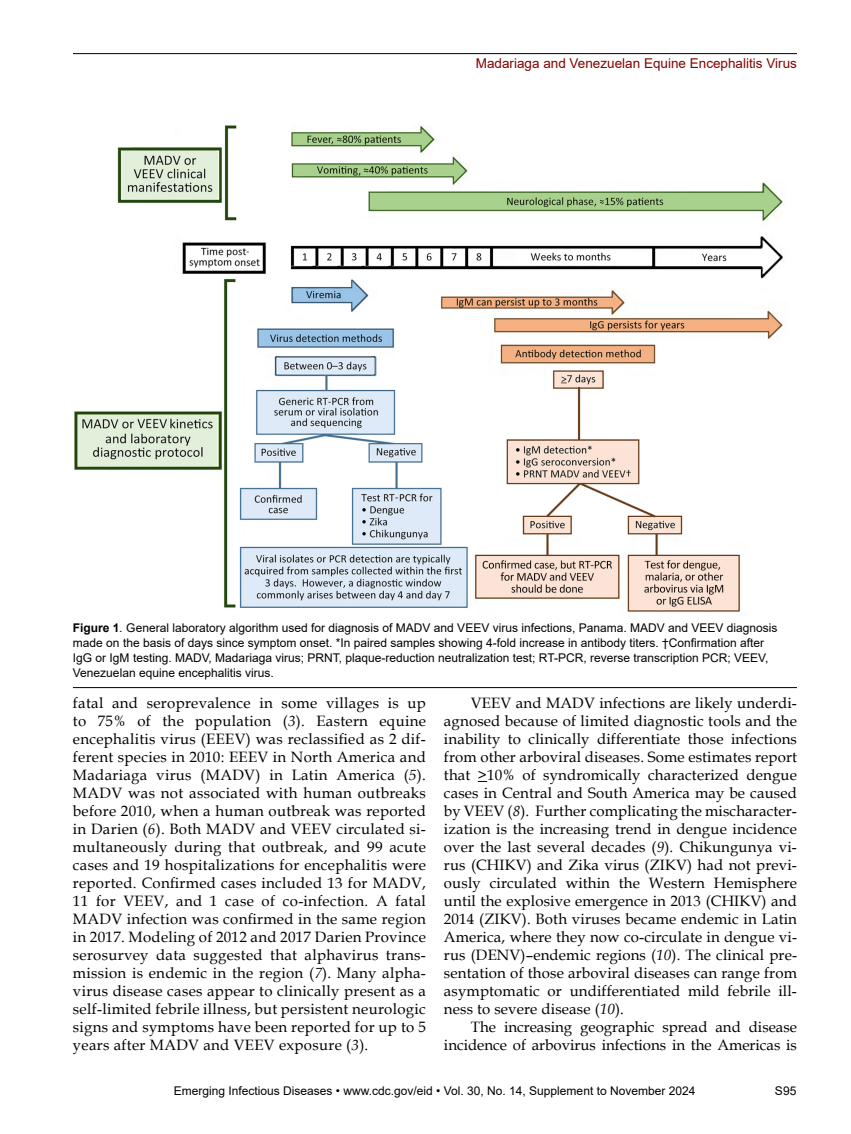
<style>
.page{position:relative;width:851px;height:1134px;background:#fff}
.page>*{position:absolute;margin:0;border:0;box-sizing:border-box;transform-origin:0 0}
.t1{font:15px/18px "Book Antiqua";letter-spacing:.01em;color:#000;text-align:justify}
.t2{font:13.5px "Arial";color:#820200}
.t3{font:12px/15px "Arial";color:#000}
.s1{font-weight:700}
.s2{font-style:italic}
</style>
<div class="page">
<hr style="left:73px;top:53px;width:723px;height:1px;background:#000">
<img style="left:74px;top:125px;width:710px;height:491px">
<hr style="left:73px;top:687px;width:723px;height:1px;background:#000">
<p class="t2" style="left:476px;top:54px;width:322px">Madariaga and Venezuelan Equine Encephalitis Virus</p>
<p class="t3" style="left:73px;top:620px;width:706px"><span class="s1">Figure 1</span><span class="s2">.</span> General laboratory algorithm used for diagnosis of MADV and VEEV virus infections, Panama. MADV and VEEV diagnosis made on the basis of days since symptom onset. *In paired samples showing 4-fold increase in antibody titers. †Confirmation after IgG or IgM testing. MADV, Madariaga virus; PRNT, plaque-reduction neutralization test; RT-PCR, reverse transcription PCR; VEEV, Venezuelan equine encephalitis virus.</p>
<p class="t1" style="left:73px;top:693px;width:354px">fatal and seroprevalence in some villages is up to 75% of the population (<span class="s2">3</span>). Eastern equine encephalitis virus (EEEV) was reclassified as 2 dif&shy;ferent species in 2010: EEEV in North America and Madariaga virus (MADV) in Latin America (<span class="s2">5</span>).<br>MADV was not associated with human outbreaks before 2010, when a human outbreak was reported in Darien (<span class="s2">6</span>). Both MADV and VEEV circulated si&shy;multaneously during that outbreak, and 99 acute cases and 19 hospitalizations for encephalitis were reported. Confirmed cases included 13 for MADV, 11 for VEEV, and 1 case of co-infection. A fatal MADV infection was confirmed in the same region in 2017. Modeling of 2012 and 2017 Darien Province serosurvey data suggested that alphavirus trans&shy;mission is endemic in the region (<span class="s2">7</span>). Many alpha&shy;virus disease cases appear to clinically present as a self-limited febrile illness, but persistent neurologic signs and symptoms have been reported for up to 5 years after MADV and VEEV exposure (<span class="s2">3</span>).</p>
<p class="t1" style="left:444px;top:693px;width:354px;text-indent:27px">VEEV and MADV infections are likely underdi&shy;agnosed because of limited diagnostic tools and the inability to clinically differentiate those infections from other arboviral diseases. Some estimates report that &gt;10% of syndromically characterized dengue cases in Central and South America may be caused by VEEV (<span class="s2">8</span>). Further complicating the mischaracter&shy;ization is the increasing trend in dengue incidence over the last several decades (<span class="s2">9</span>). Chikungunya vi&shy;rus (CHIKV) and Zika virus (ZIKV) had not previ&shy;ously circulated within the Western Hemisphere until the explosive emergence in 2013 (CHIKV) and 2014 (ZIKV). Both viruses became endemic in Latin America, where they now co-circulate in dengue vi&shy;rus (DENV)–endemic regions (<span class="s2">10</span>). The clinical pre&shy;sentation of those arboviral diseases can range from asymptomatic or undifferentiated mild febrile ill&shy;ness to severe disease (<span class="s2">10</span>).</p>
<p class="t1" style="left:444px;top:1017px;width:354px;text-align:right">The increasing geographic spread and disease incidence of arbovirus infections in the Americas is</p>
<p class="t3" style="left:174px;top:1084px;width:523px">Emerging Infectious Diseases • www.cdc.gov/eid • Vol. 30, No. 14, Supplement to November 2024</p>
<p class="t3" style="left:775px;top:1084px;width:23px">S95</p>
</div>
